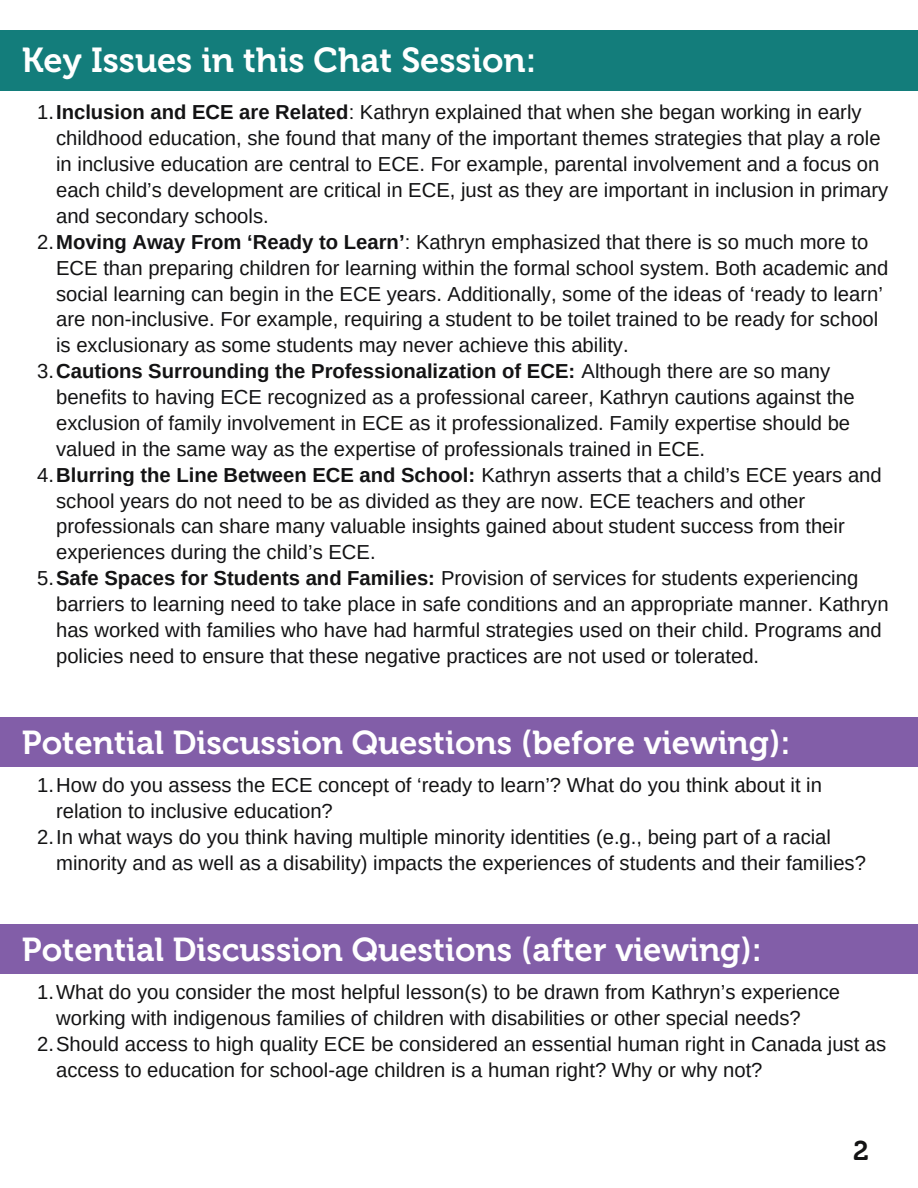
<style>
.page{position:relative;width:918px;height:1188px;background:#fff}
.page>*{position:absolute;margin:0;border:0;box-sizing:border-box;transform-origin:0 0}
.t1{font:34.5px "Museo 700";color:#fff}
.t2{font:33px "Museo 700";color:#fff}
.t3{font:27px "Museo 700";color:#131314}
.t4{font:20.25px "Arimo";color:#131314}
.t5{font:700 20.25px "Arimo";color:#131314}
.s1{font-weight:700}
.s2{font-weight:400}
</style>
<div class="page">
<div style="left:0;top:30px;width:918px;height:61px;background:#137d7b"></div>
<div style="left:0;top:717px;width:918px;height:50px;background:#825ea8"></div>
<div style="left:0;top:924px;width:918px;height:50px;background:#825ea8"></div>
<h1 class="t1" style="left:22px;top:40px;width:516px">Key Issues in this Chat Session:</h1>
<p class="t4" style="left:37px;top:101px;width:826px">1.<span class="s1">Inclusion and ECE are Related</span>: Kathryn explained that when she began working in early</p>
<p class="t4" style="left:56px;top:127px;width:826px">childhood education, she found that many of the important themes strategies that play a role</p>
<p class="t4" style="left:56px;top:153px;width:825px">in inclusive education are central to ECE. For example, parental involvement and a focus on</p>
<p class="t4" style="left:56px;top:179px;width:834px">each child’s development are critical in ECE, just as they are important in inclusion in primary</p>
<p class="t4" style="left:56px;top:205px;width:214px">and secondary schools.</p>
<p class="t4" style="left:37px;top:230px;width:833px">2.<span class="s1">Moving Away From ‘Ready to Learn’</span>: Kathryn emphasized that there is so much more to</p>
<p class="t4" style="left:56px;top:256px;width:834px">ECE than preparing children for learning within the formal school system. Both academic and</p>
<p class="t4" style="left:56px;top:282px;width:828px">social learning can begin in the ECE years. Additionally, some of the ideas of ‘ready to learn’</p>
<p class="t4" style="left:56px;top:308px;width:824px">are non-inclusive. For example, requiring a student to be toilet trained to be ready for school</p>
<p class="t4" style="left:56px;top:334px;width:574px">is exclusionary as some students may never achieve this ability.</p>
<p class="t5" style="left:37px;top:360px;width:794px"><span class="s2">3.</span>Cautions Surrounding the Professionalization of ECE: <span class="s2">Although there are so many</span></p>
<p class="t4" style="left:56px;top:386px;width:800px">benefits to having ECE recognized as a professional career, Kathryn cautions against the</p>
<p class="t4" style="left:56px;top:412px;width:796px">exclusion of family involvement in ECE as it professionalized. Family expertise should be</p>
<p class="t4" style="left:56px;top:437px;width:650px">valued in the same way as the expertise of professionals trained in ECE.</p>
<p class="t4" style="left:37px;top:463px;width:846px">4.<span class="s1">Blurring the Line Between ECE and School:</span> Kathryn asserts that a child’s ECE years and</p>
<p class="t4" style="left:56px;top:489px;width:751px">school years do not need to be as divided as they are now. ECE teachers and other</p>
<p class="t4" style="left:56px;top:515px;width:790px">professionals can share many valuable insights gained about student success from their</p>
<p class="t4" style="left:56px;top:541px;width:321px">experiences during the child’s ECE.</p>
<p class="t4" style="left:37px;top:567px;width:823px">5.<span class="s1">Safe Spaces for Students and Families:</span> Provision of services for students experiencing</p>
<p class="t4" style="left:56px;top:593px;width:834px">barriers to learning need to take place in safe conditions and an appropriate manner. Kathryn</p>
<p class="t4" style="left:56px;top:619px;width:827px">has worked with families who have had harmful strategies used on their child. Programs and</p>
<p class="t4" style="left:56px;top:644px;width:705px">policies need to ensure that these negative practices are not used or tolerated.</p>
<h2 class="t2" style="left:22px;top:723px;width:770px">Potential Discussion Questions (before viewing):</h2>
<p class="t4" style="left:37px;top:774px;width:786px">1.How do you assess the ECE concept of ‘ready to learn’? What do you think about it in</p>
<p class="t4" style="left:56px;top:800px;width:278px">relation to inclusive education?</p>
<p class="t4" style="left:37px;top:826px;width:795px">2.In what ways do you think having multiple minority identities (e.g., being part of a racial</p>
<p class="t4" style="left:56px;top:851px;width:811px">minority and as well as a disability) impacts the experiences of students and their families?</p>
<h2 class="t2" style="left:22px;top:930px;width:742px">Potential Discussion Questions (after viewing):</h2>
<p class="t4" style="left:37px;top:981px;width:804px">1.What do you consider the most helpful lesson(s) to be drawn from Kathryn’s experience</p>
<p class="t4" style="left:56px;top:1007px;width:746px">working with indigenous families of children with disabilities or other special needs?</p>
<p class="t4" style="left:37px;top:1033px;width:851px">2.Should access to high quality ECE be considered an essential human right in Canada just as</p>
<p class="t4" style="left:56px;top:1058px;width:708px">access to education for school-age children is a human right? Why or why not?</p>
<h3 class="t3" style="left:853px;top:1134px;width:17px">2</h3>
</div>
